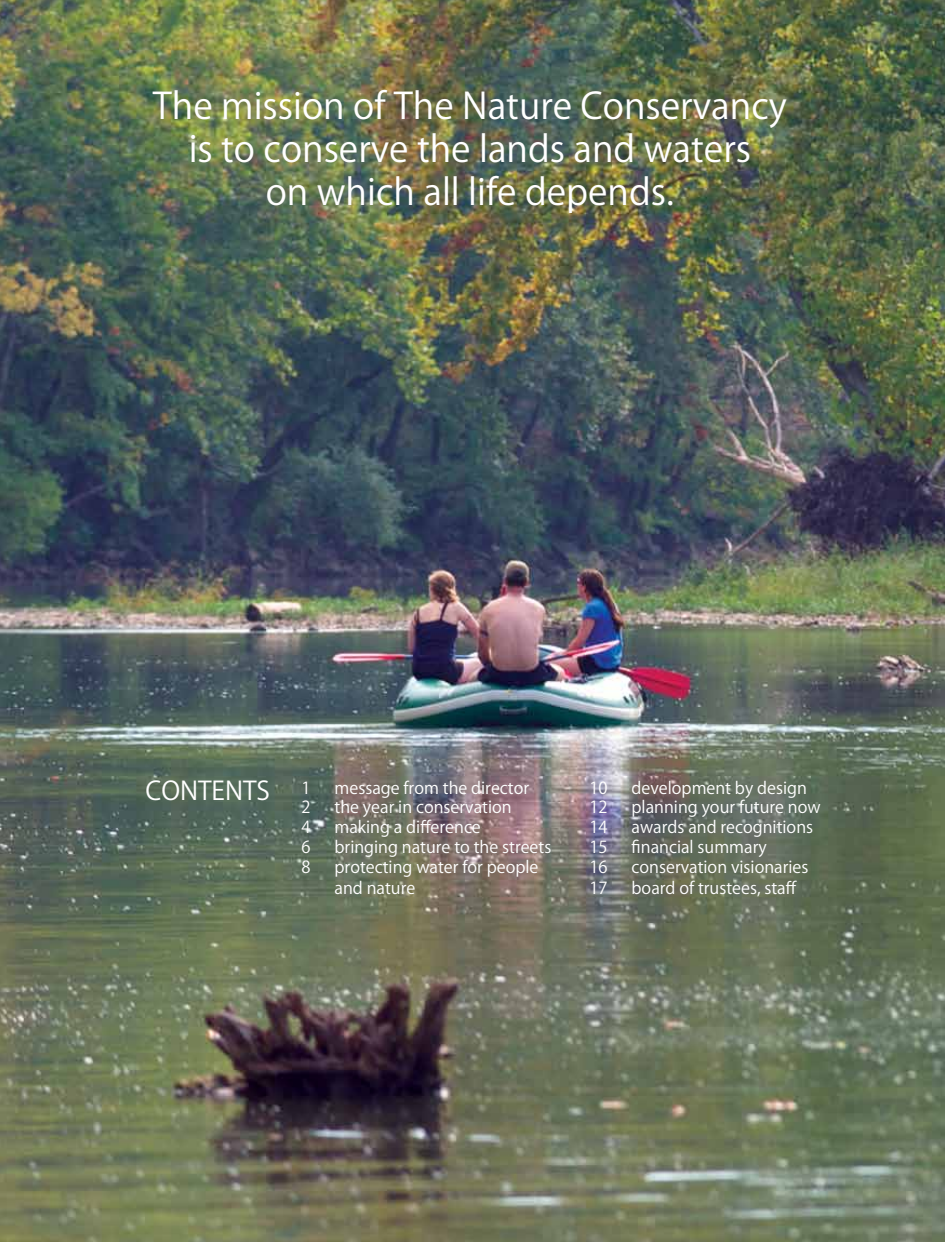
<style>
.page{position:relative;width:945px;height:1242px;background:#fff}
.page>*{position:absolute;margin:0;border:0;box-sizing:border-box;transform-origin:0 0}
.t1{font:36px/43.2px "Koz Go Pr 6 N";color:#fff;text-align:center}
.t2{font:25.5px "Koz Go Pr 6 N";color:#fff}
.t3{font:16.5px "Koz Go Pr 6 N";color:#fff}
</style>
<div class="page">
<img style="left:0;top:0;width:945px;height:1242px">
<h1 class="t1" style="left:153px;top:85px;width:635px">The mission of The Nature Conservancy is to conserve the lands and waters<br>on which all life depends.</h1>
<h2 class="t2" style="left:146px;top:776px;width:167px">CONTENTS <sup>1</sup></h2>
<p class="t3" style="left:335px;top:778px;width:196px">message from the director</p>
<p class="t3" style="left:590px;top:778px;width:20px">10</p>
<p class="t3" style="left:632px;top:778px;width:177px">development by design</p>
<p class="t3" style="left:302px;top:798px;width:11px">2</p>
<p class="t3" style="left:335px;top:798px;width:179px">the year in conservation</p>
<p class="t3" style="left:590px;top:798px;width:20px">12</p>
<p class="t3" style="left:632px;top:798px;width:191px">planning your future now</p>
<p class="t3" style="left:302px;top:818px;width:11px">4</p>
<p class="t3" style="left:335px;top:818px;width:148px">making a difference</p>
<p class="t3" style="left:590px;top:818px;width:20px">14</p>
<p class="t3" style="left:632px;top:818px;width:183px">awards and recognitions</p>
<p class="t3" style="left:302px;top:838px;width:11px">6</p>
<p class="t3" style="left:335px;top:838px;width:218px">bringing nature to the streets</p>
<p class="t3" style="left:590px;top:838px;width:20px">15</p>
<p class="t3" style="left:632px;top:838px;width:137px">financial summary</p>
<p class="t3" style="left:302px;top:858px;width:11px">8</p>
<p class="t3" style="left:335px;top:858px;width:205px">protecting water for people</p>
<p class="t3" style="left:590px;top:858px;width:20px">16</p>
<p class="t3" style="left:632px;top:858px;width:178px">conservation visionaries</p>
<p class="t3" style="left:335px;top:879px;width:82px">and nature</p>
<p class="t3" style="left:590px;top:879px;width:20px">17</p>
<p class="t3" style="left:632px;top:879px;width:167px">board of trustees, staff</p>
</div>
